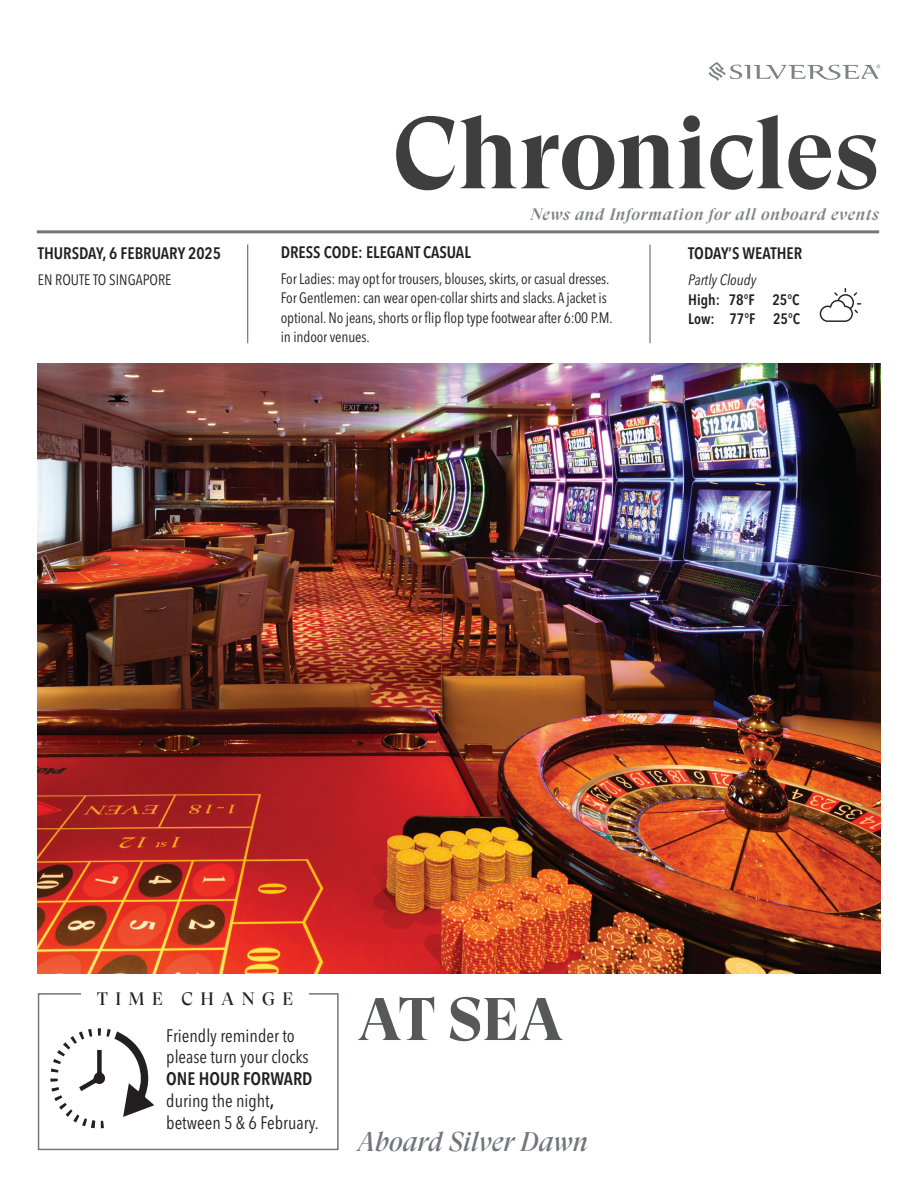
<style>
.page{position:relative;width:918px;height:1188px;background:#fff}
.page>*{position:absolute;margin:0;border:0;box-sizing:border-box;transform-origin:0 0}
.t1{font:700 100.5px "GT Super Display";color:#3e3e3f}
.t2{font:700 60px "GT Super Display";color:#57585a}
.t3{font:italic 27px "GT Super Display";color:#72767c}
.t4{font:condensed 18px/21.8px "Avenir Next LT Pro";color:#231f20}
.t5{font:18px "GT Super Display";letter-spacing:.41em;color:#231f20}
.t6{font:600 condensed 16.5px "Avenir Next LT Pro";color:#231f20}
.t7{font:italic 500 16.5px "GT Super Display";letter-spacing:.04em;color:#808285}
.t8{font:condensed 15px/19.5px "Avenir Next LT Pro";letter-spacing:-.01em;color:#231f20}
.t9{font:600 condensed 15px "Avenir Next LT Pro";color:#231f20}
.t10{font:italic condensed 15px "Avenir Next LT Pro";color:#231f20}
.s1{font-weight:600}
</style>
<div class="page">
<img style="left:38px;top:364px;width:842px;height:609px">
<hr style="left:37px;top:230px;width:842px;height:3px;background:#72767c">
<hr style="left:247px;top:245px;width:1px;height:98px;background:#57585a">
<hr style="left:650px;top:245px;width:1px;height:98px;background:#57585a">
<svg style="left:820px;top:288px;width:41px;height:34px"></svg>
<svg style="left:708px;top:62px;width:172px;height:19px"></svg>
<div style="left:38px;top:993px;width:301px;height:157px;border:2px solid #72767c"></div>
<div style="left:82px;top:987px;width:227px;height:22px;background:#fff"></div>
<svg style="left:50px;top:1028px;width:104px;height:100px"></svg>
<p class="t6" style="left:38px;top:243px;width:185px">THURSDAY, 6 FEBRUARY 2025</p>
<p class="t8" style="left:38px;top:270px;width:135px">EN ROUTE TO SINGAPORE</p>
<p class="t1" style="left:393px;top:100px;width:488px">Chronicles</p>
<p class="t7" style="left:530px;top:206px;width:350px">News and Information for all onboard events</p>
<p class="t6" style="left:281px;top:242px;width:192px">DRESS CODE: ELEGANT CASUAL</p>
<p class="t8" style="left:281px;top:269px;width:330px">For Ladies: may opt for trousers, blouses, skirts, or casual dresses.</p>
<p class="t8" style="left:281px;top:288px;width:333px">For Gentlemen: can wear open-collar shirts and slacks. A jacket is optional. No jeans, shorts or flip flop type footwear after 6:00 P.M. in indoor venues.</p>
<p class="t6" style="left:688px;top:243px;width:115px">TODAY’S WEATHER</p>
<p class="t10" style="left:688px;top:271px;width:69px">Partly Cloudy</p>
<p class="t9" style="left:688px;top:290px;width:113px">High: 78°F 25°C</p>
<p class="t9" style="left:688px;top:310px;width:114px">Low: 77°F 25°C</p>
<p class="t5" style="left:97px;top:989px;width:198px">TIME CHANGE</p>
<p class="t4" style="left:166px;top:1024px;width:148px">Friendly reminder to please turn your clocks<br><span class="s1">ONE HOUR FORWARD </span>during the night<span class="s1">,</span></p>
<p class="t4" style="left:166px;top:1111px;width:154px">between 5 &amp; 6 February.</p>
<p class="t2" style="left:357px;top:988px;width:208px">AT SEA</p>
<p class="t3" style="left:357px;top:1128px;width:233px">Aboard Silver Dawn</p>
</div>
